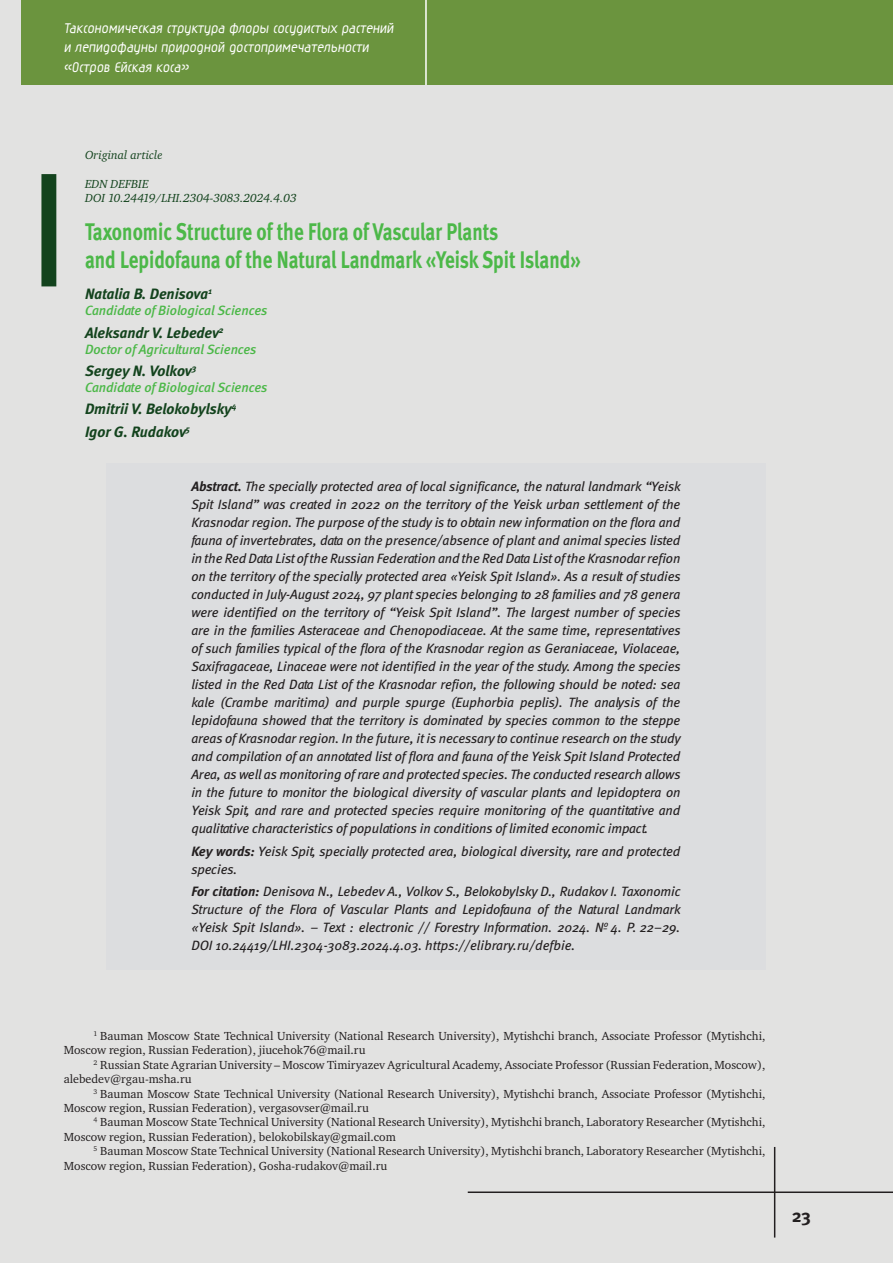
<style>
.page{position:relative;width:893px;height:1263px;background:#e2e2e1}
.page>*{position:absolute;margin:0;border:0;box-sizing:border-box;transform-origin:0 0}
.t1{font:24px/28.8px "Meta Bold LFC";color:#4cb848;scale:.8 1}
.t2{font:18px "Meta Bold C";color:#231f20}
.t3{font:700 16.5px/19.8px "Magic C";color:#fff}
.t4{font:italic 15px/22.2px "Meta Bold C";color:#13431d}
.t5{font:italic 13.5px/18px "Meta Book C";letter-spacing:-.01em;color:#231f20;text-align:justify}
.t6{font:italic 13.5px "Meta Medium C";letter-spacing:-.01em;color:#4cb848}
.t7{font:12px/14.4px "Charter C";color:#231f20}
.t8{font:italic 12px/14.4px "Charter C";color:#13431d}
.s1{font-family:"Meta Bold C"}
</style>
<div class="page">
<hr style="left:468px;top:1191px;width:425px;height:2px;background:#231f20">
<hr style="left:774px;top:1147px;width:1px;height:90px;background:#231f20">
<div style="left:21px;top:0;width:872px;height:85px;background:#6b943e"></div>
<hr style="left:425px;top:0;width:2px;height:85px;background:#fff">
<div style="left:41px;top:174px;width:15px;height:112px;background:#13431d"></div>
<div style="left:106px;top:464px;width:659px;height:389px;background:#dcdddf"></div>
<div style="left:106px;top:828px;width:659px;height:65px;background:#dcdddf"></div>
<div style="left:106px;top:868px;width:659px;height:102px;background:#dcdddf"></div>
<p class="t3" style="left:64px;top:19px;width:334px">Таксономическая структура флоры сосудистых растений и лепидофауны природной достопримечательности «Остров Ейская коса»</p>
<p class="t8" style="left:85px;top:148px;width:79px">Original аrticle</p>
<p class="t8" style="left:85px;top:177px;width:213px">EDN DEFBIE<br>DOI 10.24419/LHI.2304-3083.2024.4.03</p>
<h1 class="t1" style="left:85px;top:217px;width:621px">Taxonomic Structure of the Flora of Vascular Plants<br>and Lepidofauna of the Natural Landmark «Yeisk Spit Island»</h1>
<p class="t4" style="left:85px;top:282px;width:129px">Natalia B. Denisova<sup>1</sup></p>
<p class="t6" style="left:85px;top:303px;width:184px">Candidate of Biological Sciences</p>
<p class="t4" style="left:85px;top:321px;width:140px">Aleksandr V. Lebedev<sup>2</sup></p>
<p class="t6" style="left:85px;top:341px;width:173px">Doctor of Agricultural Sciences</p>
<p class="t4" style="left:85px;top:359px;width:113px">Sergey N. Volkov<sup>3</sup></p>
<p class="t6" style="left:85px;top:380px;width:184px">Candidate of Biological Sciences</p>
<p class="t4" style="left:85px;top:398px;width:153px">Dmitrii V. Belokobylsky<sup>4<br></sup>Igor G. Rudakov<sup>5</sup></p>
<p class="t5" style="left:191px;top:478px;width:491px"><span class="s1">Abstract.</span> The specially protected area of local significance, the natural landmark “Yeisk Spit Island” was created in 2022 on the territory of the Yeisk urban settlement of the Krasnodar region. The purpose of the study is to obtain new information on the flora and fauna of invertebrates, data on the presence/absence of plant and animal species listed in the Red Data List of the Russian Federation and the Red Data List of the Krasnodar refion on the territory of the specially protected area «Yeisk Spit Island». As a result of studies conducted in July-August 2024, 97 plant species belonging to 28 families and 78 genera were identified on the territory of “Yeisk Spit Island”. The largest number of species are in the families Asteraceae and Chenopodiaceae. At the same time, representatives of such families typical of the flora of the Krasnodar region as Geraniaceae, Violaceae, Saxifragaceae, Linaceae were not identified in the year of the study. Among the species listed in the Red Data List of the Krasnodar refion, the following should be noted: sea kale (Crambe maritima) and purple spurge (Euphorbia peplis). The analysis of the lepidofauna showed that the territory is dominated by species common to the steppe areas of Krasnodar region. In the future, it is necessary to continue research on the study and compilation of an annotated list of flora and fauna of the Yeisk Spit Island Protected Area, as well as monitoring of rare and protected species. The conducted research allows in the future to monitor the biological diversity of vascular plants and lepidoptera on Yeisk Spit, and rare and protected species require monitoring of the quantitative and qualitative characteristics of populations in conditions of limited economic impact.</p>
<p class="t5" style="left:191px;top:842px;width:490px"><span class="s1">Key words:</span> Yeisk Spit, specially protected area, biological diversity, rare and protected species.</p>
<p class="t5" style="left:191px;top:882px;width:491px"><span class="s1">For citation:</span> Denisova N., Lebedev А., Volkov S., Belokobylsky D., Rudakov I. Taxonomic Structure of the Flora of Vascular Plants and Lepidofauna of the Natural Landmark «Yeisk Spit Island». – Text : electronic // Forestry Information. 2024. № 4. P. 22–29.<br>DOI 10.24419/LHI.2304-3083.2024.4.03. https://elibrary.ru/defbie.</p>
<p class="t7" style="left:64px;top:1029px;width:703px;text-indent:30px"><sup>1</sup> Bauman Moscow State Technical University (National Research University), Mytishchi branch, Associate Professor (Mytishchi,<br>Moscow region, Russian Federation), jiucehok76@mail.ru</p>
<p class="t7" style="left:64px;top:1058px;width:703px;text-indent:30px"><sup>2</sup> Russian State Agrarian University – Moscow Timiryazev Agricultural Academy, Associate Professor (Russian Federation, Moscow), alebedev@rgau-msha.ru</p>
<p class="t7" style="left:64px;top:1086px;width:703px;text-indent:30px"><sup>3</sup> Bauman Moscow State Technical University (National Research University), Mytishchi branch, Associate Professor (Mytishchi,<br>Moscow region, Russian Federation), vergasovser@mail.ru</p>
<p class="t7" style="left:64px;top:1115px;width:703px;text-indent:30px"><sup>4</sup> Bauman Moscow State Technical University (National Research University), Mytishchi branch, Laboratory Researcher (Mytishchi,<br>Moscow region, Russian Federation), belokobilskay@gmail.com</p>
<p class="t7" style="left:64px;top:1144px;width:703px;text-indent:30px"><sup>5</sup> Bauman Moscow State Technical University (National Research University), Mytishchi branch, Laboratory Researcher (Mytishchi,<br>Moscow region, Russian Federation), Gosha-rudakov@mail.ru</p>
<h2 class="t2" style="left:792px;top:1205px;width:21px">23</h2>
</div>
